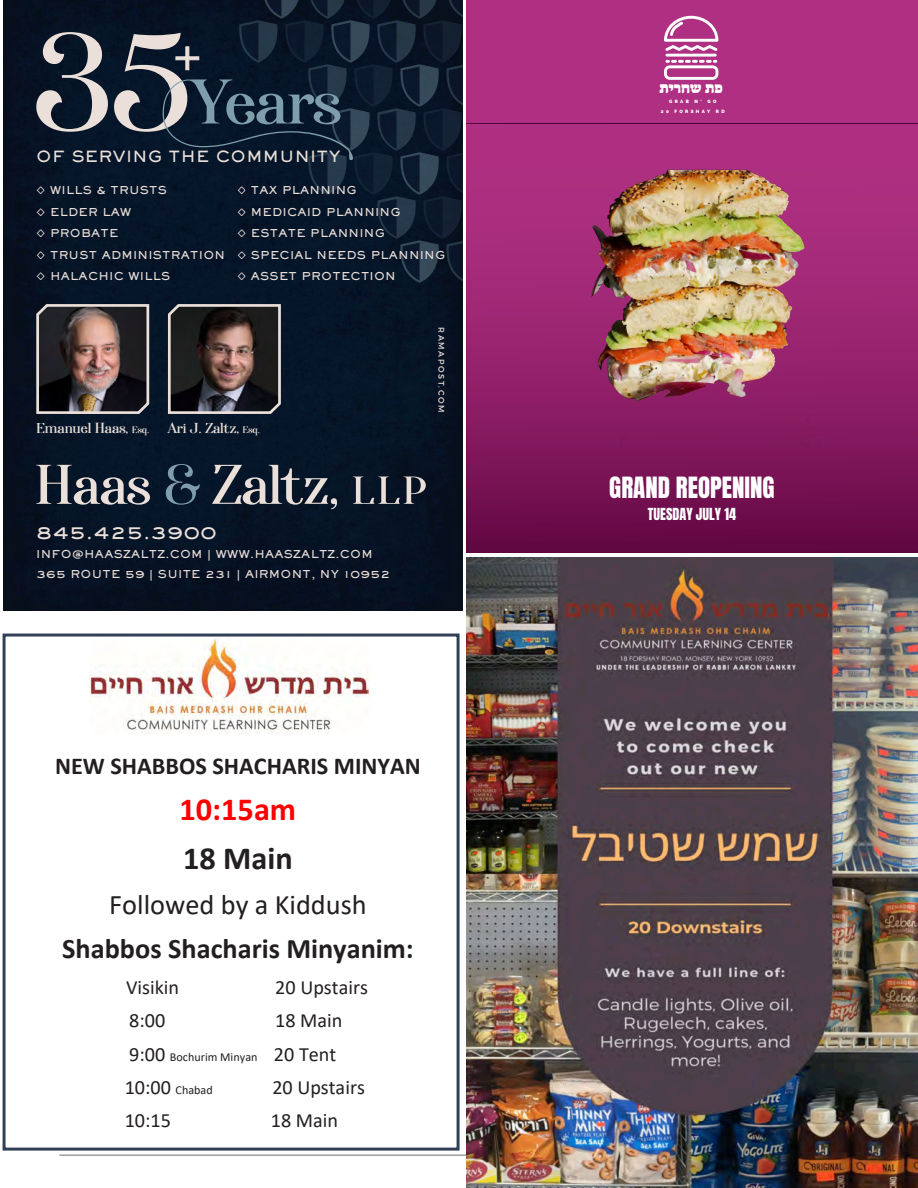
<style>
.page{position:relative;width:918px;height:1188px;background:#fff}
.page>*{position:absolute;margin:0;border:0;box-sizing:border-box;transform-origin:0 0}
.t1{font:62.85px "Afterglow";color:#7f9eab}
.t2{font:700 32.4px/49.2px "Calibri";color:#f00}
.t3{font:700 28.35px/43.8px "Calibri";color:#231f20;text-align:center}
.t4{font:24.9px "Anton";color:#fff}
.t5{font:700 24.3px "Calibri";color:#231f20}
.t6{font:20.25px "Calibri";color:#231f20}
.t7{font:800 17.85px "Sackers Gothic Std";letter-spacing:.025em;color:#ebe0d9}
.t8{font:900 15.6px "EFT Aderet Extra";color:#fff}
.t9{font:800 15.15px "Sackers Gothic Std";letter-spacing:.025em;color:#ebe0d9}
.t10{font:14.25px "Afterglow";color:#ebe0d9}
.t11{font:14.1px "Anton";color:#fff}
.t12{font:12.15px "Calibri";color:#231f20}
.t13{font:800 10.65px/21.5px "Sackers Gothic Std";letter-spacing:.025em;color:#ebe0d9}
.t14{font:8.25px "Montserrat";letter-spacing:.2em;color:#ebe0d9}
.t15{font:800 4.65px/9.4px "Raleway";letter-spacing:.495em;color:#fff;text-align:center}
.s1{font-size:9.45px}
.s2{color:#231f20}
.s3{font-weight:400}
.s4{font-size:20.25px}
</style>
<div class="page">
<hr style="left:59px;top:1155px;width:850px;height:1px;background:#6f7073">
<div style="left:466px;top:0;width:452px;height:553px;background:#af3082"></div>
<div style="left:466px;top:124px;width:452px;height:429px;background:linear-gradient(to bottom,#bb368c,#6d0d4b)"></div>
<svg style="left:664px;top:16px;width:54px;height:35px"></svg>
<svg style="left:664px;top:60px;width:54px;height:20px"></svg>
<hr style="left:665px;top:54px;width:52px;height:3px;background:#fff">
<img style="left:527px;top:137px;width:330px;height:336px">
<img style="left:466px;top:557px;width:452px;height:631px">
<img style="left:89px;top:638px;width:279px;height:95px">
<div style="left:3px;top:634px;width:457px;height:517px;border:3px solid #304157"></div>
<img style="left:4px;top:0;width:459px;height:610px">
<svg style="left:212px;top:465px;width:214px;height:44px;background:#363f4c"></svg>
<svg style="left:166px;top:464px;width:34px;height:41px"></svg>
<svg style="left:36px;top:465px;width:114px;height:40px;background:#515762"></svg>
<svg style="left:239px;top:0;width:224px;height:283px;background:#0d1c2e"></svg>
<img style="left:35px;top:302px;width:116px;height:113px">
<svg style="left:167px;top:302px;width:115px;height:113px;background:#463e3d"></svg>
<svg style="left:36px;top:32px;width:164px;height:100px;background:#4b525d"></svg>
<p class="t1" style="left:191px;top:65px;width:192px">Years</p>
<p class="t9" style="left:36px;top:146px;width:306px">OF SERVING THE COMMUNITY</p>
<p class="t13" style="left:36px;top:179px;width:190px">◊ WILLS &amp; TRUSTS<br>◊ ELDER LAW<br>◊ PROBATE<br>◊ TRUST ADMINISTRATION ◊ HALACHIC WILLS</p>
<p class="t13" style="left:237px;top:179px;width:209px">◊ TAX PLANNING<br>◊ MEDICAID PLANNING<br>◊ ESTATE PLANNING<br>◊ SPECIAL NEEDS PLANNING ◊ ASSET PROTECTION</p>
<p class="t10" style="left:36px;top:420px;width:114px">Emanuel Haas, <span class="s1">Esq.</span></p>
<p class="t10" style="left:168px;top:420px;width:94px">Ari J. Zaltz, <span class="s1">Esq.</span></p>
<p class="t7" style="left:36px;top:520px;width:182px">845.425.3900</p>
<p class="t13" style="left:36px;top:544px;width:355px;line-height:19.6px">INFO@HAASZALTZ.COM | WWW.HAASZALTZ.COM<br>365 ROUTE 59 | SUITE 231 | AIRMONT, NY 10952</p>
<p class="t14" style="left:447px;top:327px;width:86px;rotate:90deg">RAMAPOST.COM</p>
<p class="t5" style="left:55px;top:749px;width:367px">NEW SHABBOS SHACHARIS MINYAN</p>
<p class="t2" style="left:180px;top:784px;width:118px">10:15am<br><span class="s2">18 Main</span></p>
<p class="t3" style="left:62px;top:883px;width:353px"><span class="s3">Followed by a Kiddush<br></span>Shabbos Shacharis Minyanim:</p>
<p class="t6" style="left:126px;top:974px;width:55px">Visikin</p>
<p class="t6" style="left:275px;top:974px;width:94px">20 Upstairs</p>
<p class="t6" style="left:129px;top:1007px;width:38px">8:00</p>
<p class="t6" style="left:275px;top:1007px;width:69px">18 Main</p>
<p class="t12" style="left:129px;top:1048px;width:209px"><span class="s4">9:00</span> Bochurim Minyan <span class="s4">20 Tent</span></p>
<p class="t12" style="left:125px;top:1081px;width:90px"><span class="s4">10:00</span> Chabad</p>
<p class="t6" style="left:272px;top:1073px;width:94px">20 Upstairs</p>
<p class="t6" style="left:125px;top:1106px;width:48px">10:15</p>
<p class="t6" style="left:271px;top:1106px;width:69px">18 Main</p>
<p class="t8" style="left:660px;top:79px;width:65px">˘חר י˙ פ˙</p>
<p class="t15" style="left:661px;top:97px;width:65px">GRAB N’ GO<br>20 FORSHAY RD</p>
<p class="t4" style="left:609px;top:475px;width:167px">GRAND REOPENING</p>
<p class="t11" style="left:648px;top:507px;width:90px">TUESDAY JULY 14</p>
</div>
